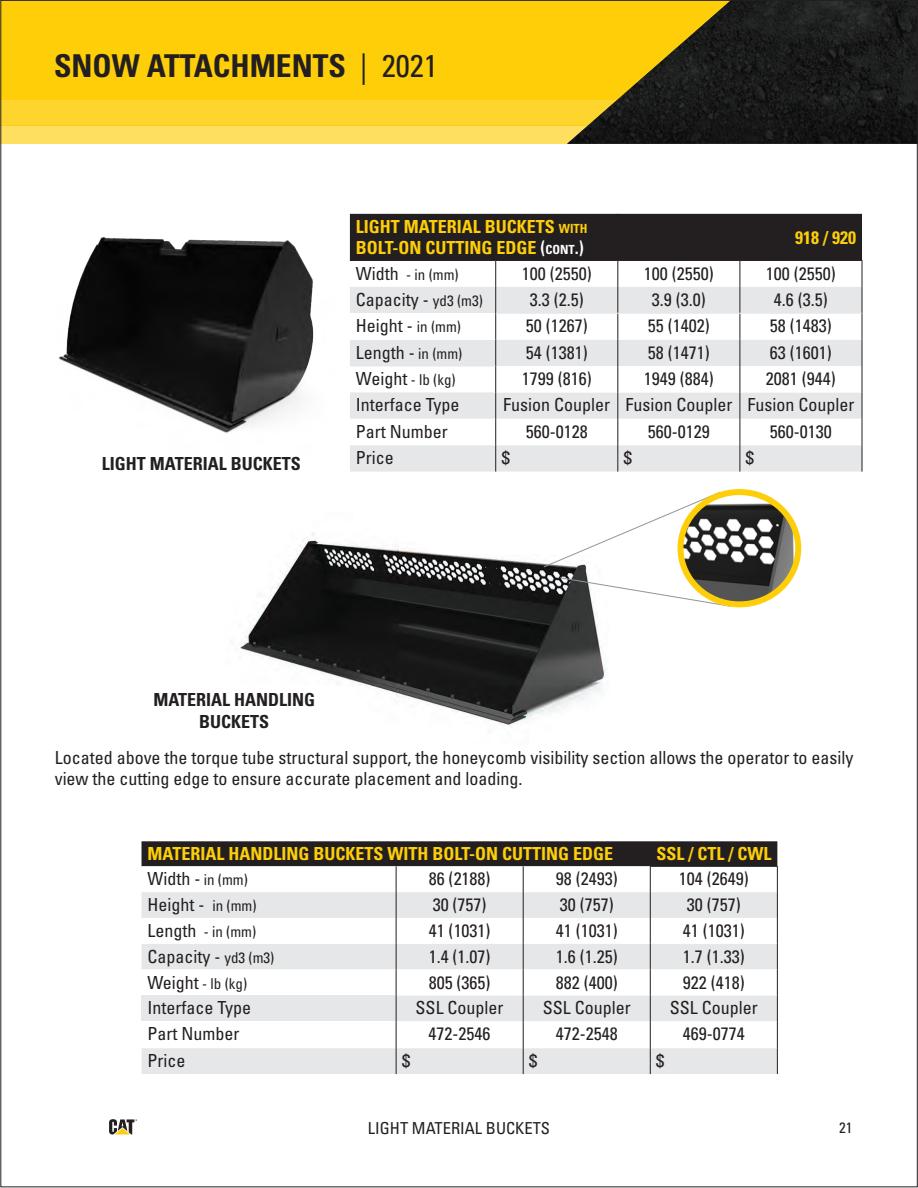
<style>
.page{position:relative;width:918px;height:1188px;background:#fff}
.page>*{position:absolute;margin:0;border:0;box-sizing:border-box;transform-origin:0 0}
.t1{font:700 condensed 31.5px "Univers LT Std";color:#231f20}
.Table_of_contents{font:condensed 18px/21.6px "Univers LT Std";color:#231f20}
.t2{font:700 condensed 18px/21.6px "Univers LT Std";color:#fece08}
.t3{font:700 condensed 18px "Univers LT Std";color:#231f20}
.t4{font:condensed 16.5px "Univers LT Std";color:#231f20}
.t5{font:condensed 15px "Univers LT Std";color:#231f20}
.s1{font-weight:400}
.s2{font-size:12.6px}
.s3{color:#fff}
.s4{font-size:12.6px;color:#fff}
.s5{font-size:18px}
.s6{font-size:15px}
</style>
<div class="page">
<div style="left:0;top:0;width:918px;height:99px;background:#fece08"></div>
<div style="left:0;top:99px;width:918px;height:26px;background:#fed52d"></div>
<div style="left:0;top:125px;width:918px;height:19px;background:#fedf5f"></div>
<img style="left:567px;top:0;width:351px;height:144px">
<svg style="left:109px;top:1119px;width:28px;height:16px"></svg>
<img style="left:240px;top:533px;width:366px;height:195px">
<svg style="left:560px;top:577px;width:171px;height:30px"></svg>
<svg style="left:543px;top:508px;width:138px;height:59px"></svg>
<img style="left:681px;top:492px;width:117px;height:112px">
<div style="left:678px;top:489px;width:123px;height:118px;border:6px solid #fece08;border-radius:50%"></div>
<svg style="left:142px;top:841px;width:636px;height:233px"></svg>
<svg style="left:350px;top:214px;width:513px;height:258px"></svg>
<hr style="left:350px;top:366px;width:145px;height:1px;background:#e6e7e9">
<hr style="left:350px;top:260px;width:146px;height:1px;background:#231f20">
<hr style="left:496px;top:313px;width:122px;height:1px;background:#e6e7e9">
<hr style="left:618px;top:313px;width:122px;height:1px;background:#e6e7e9">
<hr style="left:740px;top:313px;width:122px;height:1px;background:#e6e7e9">
<img style="left:59px;top:237px;width:255px;height:196px">
<h1 class="t1" style="left:54px;top:46px;width:385px">SNOW ATTACHMENTS <span class="s1">| 2021</span></h1>
<p class="t3" style="left:102px;top:452px;width:200px">LIGHT MATERIAL BUCKETS</p>
<p class="t2" style="left:356px;top:216px;width:233px">LIGHT MATERIAL BUCKETS <span class="s2">WITH<br></span>BOLT-ON CUTTING EDGE <span class="s3">(</span><span class="s4">CONT</span><span class="s3">.)</span></p>
<p class="t2" style="left:795px;top:226px;width:62px">918 / 920</p>
<p class="t5" style="left:356px;top:265px;width:104px"><span class="s5">Width</span> - in (mm)</p>
<p class="Table_of_contents" style="left:522px;top:262px;width:71px">100 (2550)</p>
<p class="Table_of_contents" style="left:644px;top:262px;width:71px">100 (2550)</p>
<p class="Table_of_contents" style="left:766px;top:262px;width:71px">100 (2550)</p>
<p class="Table_of_contents" style="left:356px;top:288px;width:128px">Capacity - <span class="s6">yd3 (m3)</span></p>
<p class="Table_of_contents" style="left:530px;top:288px;width:55px">3.3 (2.5)</p>
<p class="Table_of_contents" style="left:652px;top:288px;width:55px">3.9 (3.0)</p>
<p class="Table_of_contents" style="left:774px;top:288px;width:55px">4.6 (3.5)</p>
<p class="Table_of_contents" style="left:356px;top:315px;width:107px">Height - <span class="s6">in (mm)</span></p>
<p class="Table_of_contents" style="left:526px;top:315px;width:63px">50 (1267)</p>
<p class="Table_of_contents" style="left:648px;top:315px;width:63px">55 (1402)</p>
<p class="Table_of_contents" style="left:770px;top:315px;width:63px">58 (1483)</p>
<p class="Table_of_contents" style="left:356px;top:341px;width:108px">Length - <span class="s6">in (mm)</span></p>
<p class="Table_of_contents" style="left:526px;top:341px;width:63px">54 (1381)</p>
<p class="Table_of_contents" style="left:648px;top:341px;width:63px">58 (1471)</p>
<p class="Table_of_contents" style="left:770px;top:341px;width:63px">63 (1601)</p>
<p class="t5" style="left:356px;top:370px;width:101px"><span class="s5">Weight</span> - lb (kg)</p>
<p class="Table_of_contents" style="left:522px;top:368px;width:71px">1799 (816)</p>
<p class="Table_of_contents" style="left:644px;top:368px;width:71px">1949 (884)</p>
<p class="Table_of_contents" style="left:766px;top:368px;width:71px">2081 (944)</p>
<p class="Table_of_contents" style="left:356px;top:394px;width:105px">Interface Type</p>
<p class="Table_of_contents" style="left:503px;top:394px;width:108px">Fusion Coupler</p>
<p class="Table_of_contents" style="left:625px;top:394px;width:108px">Fusion Coupler</p>
<p class="Table_of_contents" style="left:747px;top:394px;width:108px">Fusion Coupler</p>
<p class="Table_of_contents" style="left:356px;top:420px;width:93px">Part Number</p>
<p class="Table_of_contents" style="left:526px;top:420px;width:63px">560-0128</p>
<p class="Table_of_contents" style="left:648px;top:420px;width:63px">560-0129</p>
<p class="Table_of_contents" style="left:770px;top:420px;width:63px">560-0130</p>
<p class="Table_of_contents" style="left:356px;top:447px;width:39px">Price</p>
<p class="Table_of_contents" style="left:502px;top:447px;width:9px">$</p>
<p class="Table_of_contents" style="left:624px;top:447px;width:9px">$</p>
<p class="Table_of_contents" style="left:746px;top:447px;width:9px">$</p>
<p class="t3" style="left:153px;top:689px;width:163px">MATERIAL HANDLING</p>
<p class="t3" style="left:199px;top:710px;width:72px">BUCKETS</p>
<p class="Table_of_contents" style="left:55px;top:746px;width:800px">Located above the torque tube structural support, the honeycomb visibility section allows the operator to easily view the cutting edge to ensure accurate placement and loading.</p>
<p class="t2" style="left:148px;top:843px;width:467px">MATERIAL HANDLING BUCKETS WITH BOLT-ON CUTTING EDGE</p>
<p class="t2" style="left:656px;top:843px;width:117px">SSL / CTL / CWL</p>
<p class="Table_of_contents" style="left:148px;top:868px;width:102px">Width - <span class="s6">in (mm)</span></p>
<p class="Table_of_contents" style="left:429px;top:868px;width:63px">86 (2188)</p>
<p class="Table_of_contents" style="left:556px;top:868px;width:63px">98 (2493)</p>
<p class="Table_of_contents" style="left:679px;top:868px;width:71px">104 (2649)</p>
<p class="Table_of_contents" style="left:148px;top:894px;width:111px">Height - <span class="s6">in (mm)</span></p>
<p class="Table_of_contents" style="left:433px;top:894px;width:55px">30 (757)</p>
<p class="Table_of_contents" style="left:560px;top:894px;width:55px">30 (757)</p>
<p class="Table_of_contents" style="left:687px;top:894px;width:55px">30 (757)</p>
<p class="t5" style="left:148px;top:922px;width:110px"><span class="s5">Length</span> - in (mm)</p>
<p class="Table_of_contents" style="left:429px;top:920px;width:63px">41 (1031)</p>
<p class="Table_of_contents" style="left:556px;top:920px;width:63px">41 (1031)</p>
<p class="Table_of_contents" style="left:683px;top:920px;width:63px">41 (1031)</p>
<p class="Table_of_contents" style="left:148px;top:945px;width:128px">Capacity - <span class="s6">yd3 (m3)</span></p>
<p class="Table_of_contents" style="left:429px;top:945px;width:63px">1.4 (1.07)</p>
<p class="Table_of_contents" style="left:556px;top:945px;width:63px">1.6 (1.25)</p>
<p class="Table_of_contents" style="left:683px;top:945px;width:63px">1.7 (1.33)</p>
<p class="t5" style="left:148px;top:974px;width:101px"><span class="s5">Weight</span> - lb (kg)</p>
<p class="Table_of_contents" style="left:429px;top:971px;width:63px">805 (365)</p>
<p class="Table_of_contents" style="left:556px;top:971px;width:63px">882 (400)</p>
<p class="Table_of_contents" style="left:683px;top:971px;width:63px">922 (418)</p>
<p class="Table_of_contents" style="left:148px;top:997px;width:105px">Interface Type</p>
<p class="Table_of_contents" style="left:416px;top:997px;width:90px">SSL Coupler</p>
<p class="Table_of_contents" style="left:543px;top:997px;width:90px">SSL Coupler</p>
<p class="Table_of_contents" style="left:670px;top:997px;width:90px">SSL Coupler</p>
<p class="Table_of_contents" style="left:147px;top:1023px;width:93px">Part Number</p>
<p class="Table_of_contents" style="left:429px;top:1023px;width:63px">472-2546</p>
<p class="Table_of_contents" style="left:556px;top:1023px;width:63px">472-2548</p>
<p class="Table_of_contents" style="left:683px;top:1023px;width:63px">469-0774</p>
<p class="Table_of_contents" style="left:147px;top:1050px;width:39px">Price</p>
<p class="Table_of_contents" style="left:402px;top:1050px;width:9px">$</p>
<p class="Table_of_contents" style="left:529px;top:1050px;width:9px">$</p>
<p class="Table_of_contents" style="left:656px;top:1050px;width:9px">$</p>
<p class="t4" style="left:368px;top:1118px;width:184px">LIGHT MATERIAL BUCKETS</p>
<p class="t5" style="left:839px;top:1118px;width:15px">21</p>
</div>
